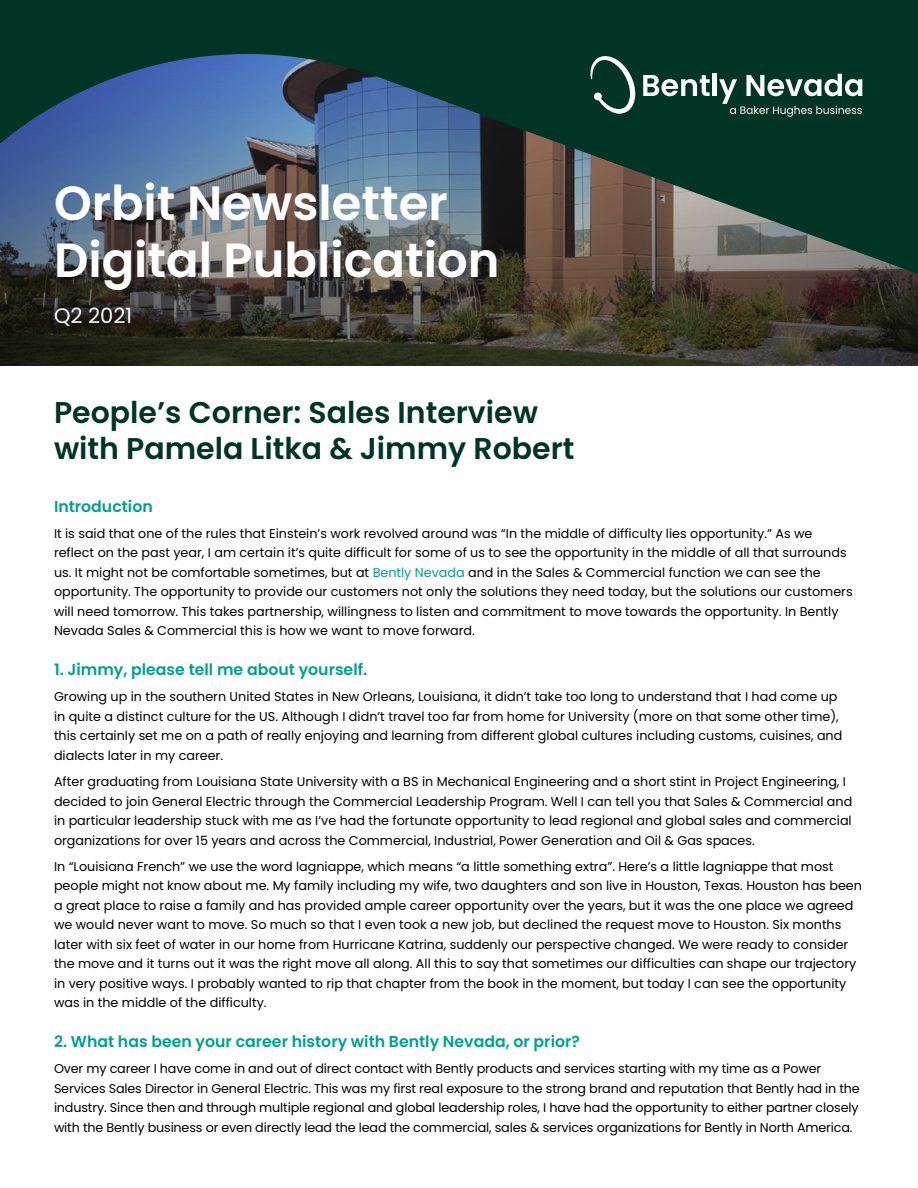
<style>
.page{position:relative;width:918px;height:1188px;background:#fff}
.page>*{position:absolute;margin:0;border:0;box-sizing:border-box;transform-origin:0 0}
.t1{font:600 48px/57.6px "Poppins";color:#fff}
.t2{font:600 30px/36px "Poppins";color:#003525}
.t3{font:21px "Poppins";color:#fff}
.t4{font:600 15.75px "Poppins";color:#00a08e}
.t5{font:12.75px/19.5px "Poppins";color:#000}
.s1{color:#00a08e}
</style>
<div class="page">
<div style="left:0;top:0;width:918px;height:366px;background:#003525"></div>
<svg style="left:0;top:54px;width:918px;height:312px"></svg>
<svg style="left:589px;top:55px;width:47px;height:59px"></svg>
<svg style="left:643px;top:75px;width:67px;height:21px"></svg>
<hr style="left:713px;top:74px;width:4px;height:22px;background:#fff">
<svg style="left:719px;top:74px;width:143px;height:43px"></svg>
<h1 class="t1" style="left:54px;top:174px;width:447px">Orbit Newsletter<br>Digital Publication</h1>
<h3 class="t3" style="left:54px;top:303px;width:80px">Q2 2021</h3>
<h2 class="t2" style="left:54px;top:394px;width:522px">People’s Corner: Sales Interview with Pamela Litka &amp; Jimmy Robert</h2>
<p class="t4" style="left:54px;top:497px;width:100px">Introduction</p>
<p class="t5" style="left:54px;top:524px;width:800px">It is said that one of the rules that Einstein’s work revolved around was “In the middle of difficulty lies opportunity.” As we reflect on the past year, I am certain it’s quite difficult for some of us to see the opportunity in the middle of all that surrounds us. It might not be comfortable sometimes, but at <span class="s1">Bently Nevada</span> and in the Sales &amp; Commercial function we can see the opportunity. The opportunity to provide our customers not only the solutions they need today, but the solutions our customers will need tomorrow. This takes partnership, willingness to listen and commitment to move towards the opportunity. In Bently Nevada Sales &amp; Commercial this is how we want to move forward.</p>
<p class="t4" style="left:54px;top:660px;width:315px">1. Jimmy, please tell me about yourself.</p>
<p class="t5" style="left:54px;top:687px;width:790px">Growing up in the southern United States in New Orleans, Louisiana, it didn’t take too long to understand that I had come up in quite a distinct culture for the US. Although I didn’t travel too far from home for University (more on that some other time), this certainly set me on a path of really enjoying and learning from different global cultures including customs, cuisines, and dialects later in my career.</p>
<p class="t5" style="left:54px;top:772px;width:800px">After graduating from Louisiana State University with a BS in Mechanical Engineering and a short stint in Project Engineering, I decided to join General Electric through the Commercial Leadership Program. Well I can tell you that Sales &amp; Commercial and in particular leadership stuck with me as I’ve had the fortunate opportunity to lead regional and global sales and commercial organizations for over 15 years and across the Commercial, Industrial, Power Generation and Oil &amp; Gas spaces.</p>
<p class="t5" style="left:54px;top:857px;width:809px">In “Louisiana French” we use the word lagniappe, which means “a little something extra”. Here’s a little lagniappe that most people might not know about me. My family including my wife, two daughters and son live in Houston, Texas. Houston has been a great place to raise a family and has provided ample career opportunity over the years, but it was the one place we agreed we would never want to move. So much so that I even took a new job, but declined the request move to Houston. Six months later with six feet of water in our home from Hurricane Katrina, suddenly our perspective changed. We were ready to consider the move and it turns out it was the right move all along. All this to say that sometimes our difficulties can shape our trajectory in very positive ways. I probably wanted to rip that chapter from the book in the moment, but today I can see the opportunity was in the middle of the difficulty.</p>
<p class="t4" style="left:54px;top:1032px;width:527px">2. What has been your career history with Bently Nevada, or prior?</p>
<p class="t5" style="left:54px;top:1059px;width:807px">Over my career I have come in and out of direct contact with Bently products and services starting with my time as a Power Services Sales Director in General Electric. This was my first real exposure to the strong brand and reputation that Bently had in the industry. Since then and through multiple regional and global leadership roles, I have had the opportunity to either partner closely with the Bently business or even directly lead the lead the commercial, sales &amp; services organizations for Bently in North America.</p>
</div>
